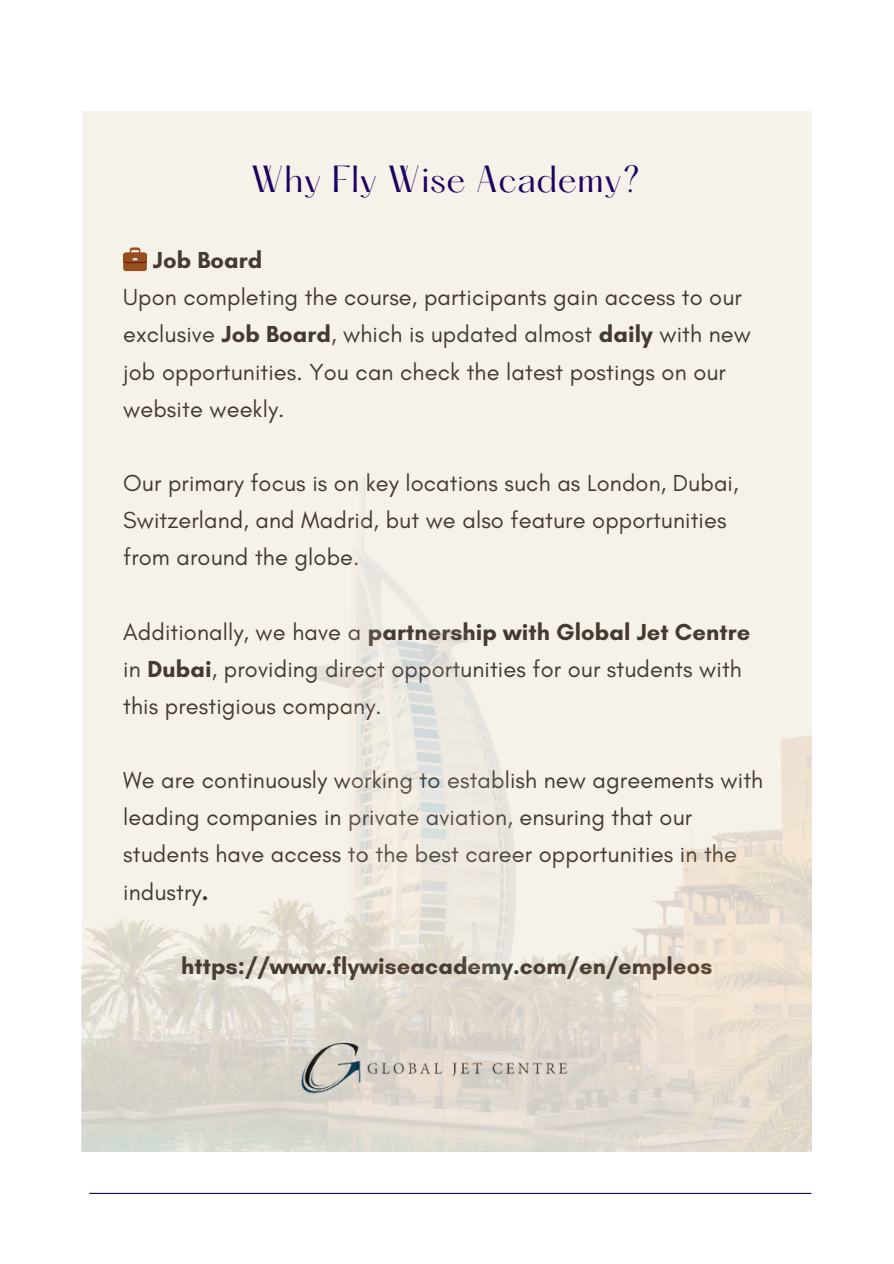
<style>
.page{position:relative;width:894px;height:1264px;background:#fff}
.page>*{position:absolute;margin:0;border:0;box-sizing:border-box;transform-origin:0 0}
.t1{font:33px "Hatton";letter-spacing:.01em;color:#1d0260}
.t2{font:23.55px/37.2px "Glacial Indifference";letter-spacing:.005em;color:#443a31}
.t3{font:700 23.55px "Glacial Indifference";letter-spacing:.005em;color:#443a31}
.s1{font-weight:700}
</style>
<div class="page">
<div style="left:82px;top:111px;width:729px;height:1040px;background:#f6f2ea"></div>
<hr style="left:89px;top:1192px;width:722px;height:1px;background:#1d0260">
<img style="left:82px;top:479px;width:729px;height:672px">
<h1 class="t1" style="left:251px;top:164px;width:391px">Why Fly Wise Academy?</h1>
<p class="t3" style="left:153px;top:246px;width:111px">Job Board</p>
<p class="t2" style="left:123px;top:278px;width:629px">Upon completing the course, participants gain access to our exclusive <span class="s1">Job Board</span>, which is updated almost <span class="s1">daily</span> with new job opportunities. You can check the latest postings on our website weekly.</p>
<p class="t2" style="left:123px;top:464px;width:616px">Our primary focus is on key locations such as London, Dubai,<br>Switzerland, and Madrid, but we also feature opportunities from around the globe.</p>
<p class="t2" style="left:123px;top:612px;width:628px">Additionally, we have a <span class="s1">partnership with Global Jet Centre </span>in <span class="s1">Dubai</span>, providing direct opportunities for our students with this prestigious company.</p>
<p class="t2" style="left:123px;top:761px;width:641px">We are continuously working to establish new agreements with leading companies in private aviation, ensuring that our students have access to the best career opportunities in the industry<span class="s1">.</span></p>
<p class="t3" style="left:181px;top:951px;width:532px">https://www.flywiseacademy.com/en/empleos</p>
</div>
